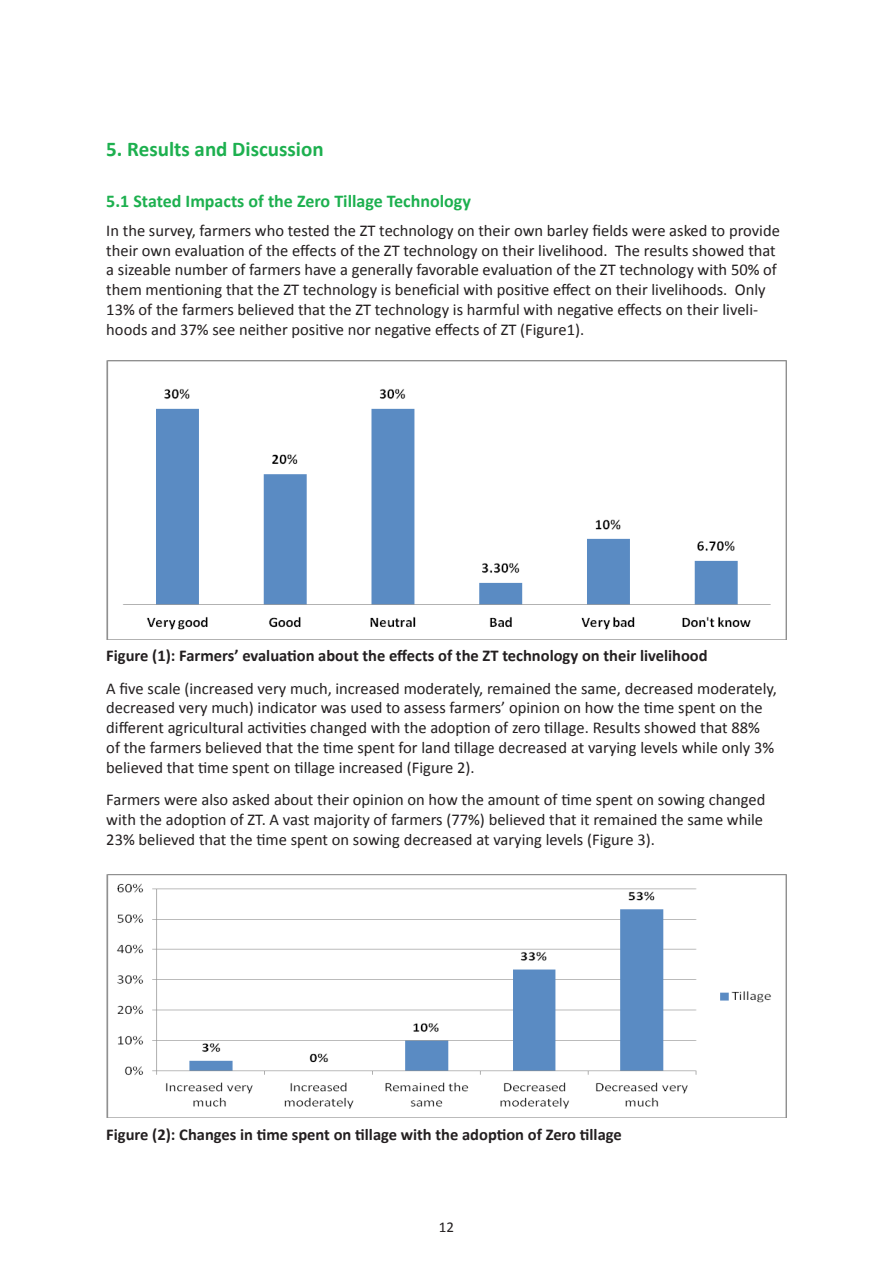
<style>
.page{position:relative;width:893px;height:1263px;background:#fff}
.page>*{position:absolute;margin:0;border:0;box-sizing:border-box;transform-origin:0 0}
.Heading_1{font:700 21px "Calibri";color:#1db04f}
.heading_2{font:700 18px "Calibri";color:#1db04f}
.body_text{font:16.5px/19.8px "Calibri";color:#231f20}
.figure_table{font:700 16.5px "Calibri";color:#231f20}
.t1{font:15px "Calibri";color:#231f20}
</style>
<div class="page">
<img style="left:106px;top:360px;width:681px;height:279px">
<img style="left:106px;top:874px;width:681px;height:244px">
<p class="Heading_1" style="left:106px;top:136px;width:219px">5. Results and Discussion</p>
<p class="heading_2" style="left:106px;top:190px;width:366px">5.1 Stated Impacts of the Zero Tillage Technology</p>
<p class="body_text" style="left:106px;top:220px;width:675px">In the survey, farmers who tested the ZT technology on their own barley fields were asked to provide their own evaluation of the effects of the ZT technology on their livelihood. The results showed that a sizeable number of farmers have a generally favorable evaluation of the ZT technology with 50% of them mentioning that the ZT technology is beneficial with positive effect on their livelihoods. Only 13% of the farmers believed that the ZT technology is harmful with negative effects on their liveli&shy;hoods and 37% see neither positive nor negative effects of ZT (Figure1).</p>
<p class="figure_table" style="left:106px;top:645px;width:603px">Figure (1): Farmers’ evaluation about the effects of the ZT technology on their livelihood</p>
<p class="body_text" style="left:106px;top:677px;width:672px">A five scale (increased very much, increased moderately, remained the same, decreased moderately, decreased very much) indicator was used to assess farmers’ opinion on how the time spent on the different agricultural activities changed with the adoption of zero tillage. Results showed that 88% of the farmers believed that the time spent for land tillage decreased at varying levels while only 3% believed that time spent on tillage increased (Figure 2).</p>
<p class="body_text" style="left:106px;top:789px;width:661px">Farmers were also asked about their opinion on how the amount of time spent on sowing changed with the adoption of ZT. A vast majority of farmers (77%) believed that it remained the same while<br>23% believed that the time spent on sowing decreased at varying levels (Figure 3).</p>
<p class="figure_table" style="left:106px;top:1124px;width:517px">Figure (2): Changes in time spent on tillage with the adoption of Zero tillage</p>
<p class="t1" style="left:439px;top:1217px;width:17px">12</p>
</div>
